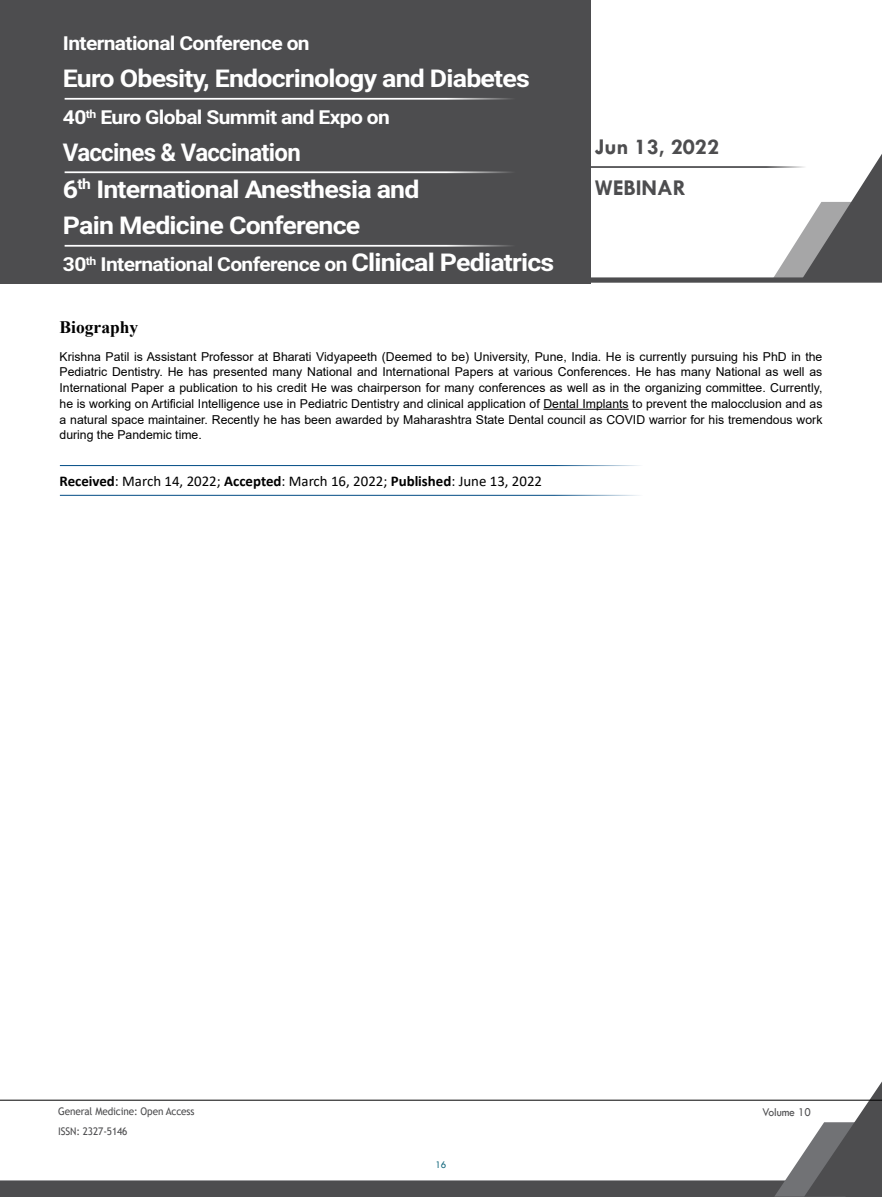
<style>
.page{position:relative;width:882px;height:1197px;background:#fff}
.page>*{position:absolute;margin:0;border:0;box-sizing:border-box;transform-origin:0 0}
.t1{font:700 24.5px/36.8px "Roboto";letter-spacing:-.03em;color:#fff}
.t2{font:700 24.5px "Roboto";letter-spacing:-.03em;color:#fff;scale:1.09 1}
.t3{font:700 22.75px/41.1px "Tw Cen";color:#4d4d4f}
.t4{font:700 19.25px "Roboto";letter-spacing:-.03em;color:#fff;scale:1.09 1}
.t5{font:700 17.5px "Times New Roman";color:#000}
.t6{font:14.88px "Calibri";color:#000}
.t7{font:12.25px/15.8px "Arial";color:#000;text-align:justify}
.t8{font:12.25px "Tw Cen";letter-spacing:-.01em;color:#4d4d4f;scale:.95 1}
.t9{font:10.5px "Trebuchet MS";letter-spacing:-.01em;color:#4d4d4f;scale:.95 1}
.t10{font:10.5px "Tw Cen";color:#15697e;scale:.95 1}
.s1{font-size:24.5px}
.s2{font-weight:700}
</style>
<div class="page">
<svg style="left:0;top:1081px;width:882px;height:116px"></svg>
<hr style="left:0;top:1100px;width:882px;height:1px;background:#000">
<div style="left:0;top:0;width:590px;height:283px;background:#4d4d4f"></div>
<svg style="left:64px;top:153px;width:818px;height:130px"></svg>
<hr style="left:65px;top:98px;width:477px;height:2px;background:#fff">
<hr style="left:65px;top:171px;width:477px;height:2px;background:#fff">
<hr style="left:65px;top:245px;width:477px;height:2px;background:#fff">
<hr style="left:543px;top:409px;width:86px;height:1px;background:#000">
<hr style="left:60px;top:465px;width:618px;height:1px;background:#004b84">
<hr style="left:60px;top:495px;width:618px;height:1px;background:#004b84">
<h3 class="t4" style="left:63px;top:30px;width:228px">International Conference on</h3>
<h1 class="t2" style="left:63px;top:61px;width:430px">Euro Obesity, Endocrinology and Diabetes</h1>
<h3 class="t4" style="left:63px;top:104px;width:302px">40<sup>th</sup> Euro Global Summit and Expo on</h3>
<h1 class="t1" style="left:63px;top:133px;width:358px">Vaccines &amp; Vaccination<br>6<sup>th</sup> International Anesthesia and<br>Pain Medicine Conference</h1>
<h3 class="t4" style="left:63px;top:251px;width:452px">30<sup>th</sup> International Conference on <span class="s1">Clinical Pediatrics</span></h3>
<h2 class="t3" style="left:595px;top:126px;width:126px">Jun 13, 2022<br>WEBINAR</h2>
<h3 class="t5" style="left:60px;top:314px;width:80px">Biography</h3>
<p class="t7" style="left:60px;top:348px;width:764px">Krishna Patil is Assistant Professor at Bharati Vidyapeeth (Deemed to be) University, Pune, India. He is currently pursuing his PhD in the Pediatric Dentistry. He has presented many National and International Papers at various Conferences. He has many National as well as International Paper a publication to his credit He was chairperson for many conferences as well as in the organizing committee. Currently, he is working on Artificial Intelligence use in Pediatric Dentistry and clinical application of Dental Implants to prevent the malocclusion and as a natural space maintainer. Recently he has been awarded by Maharashtra State Dental council as COVID warrior for his tremendous work during the Pandemic time.</p>
<p class="t6" style="left:60px;top:470px;width:484px"><span class="s2">Received</span>: March 14, 2022; <span class="s2">Accepted</span>: March 16, 2022; <span class="s2">Published</span>: June 13, 2022</p>
<p class="t9" style="left:58px;top:1105px;width:145px">General Medicine: Open Access</p>
<p class="t8" style="left:762px;top:1104px;width:53px">Volume 10</p>
<p class="t9" style="left:58px;top:1125px;width:75px">ISSN: 2327-5146</p>
<p class="t10" style="left:436px;top:1159px;width:13px">16</p>
</div>
